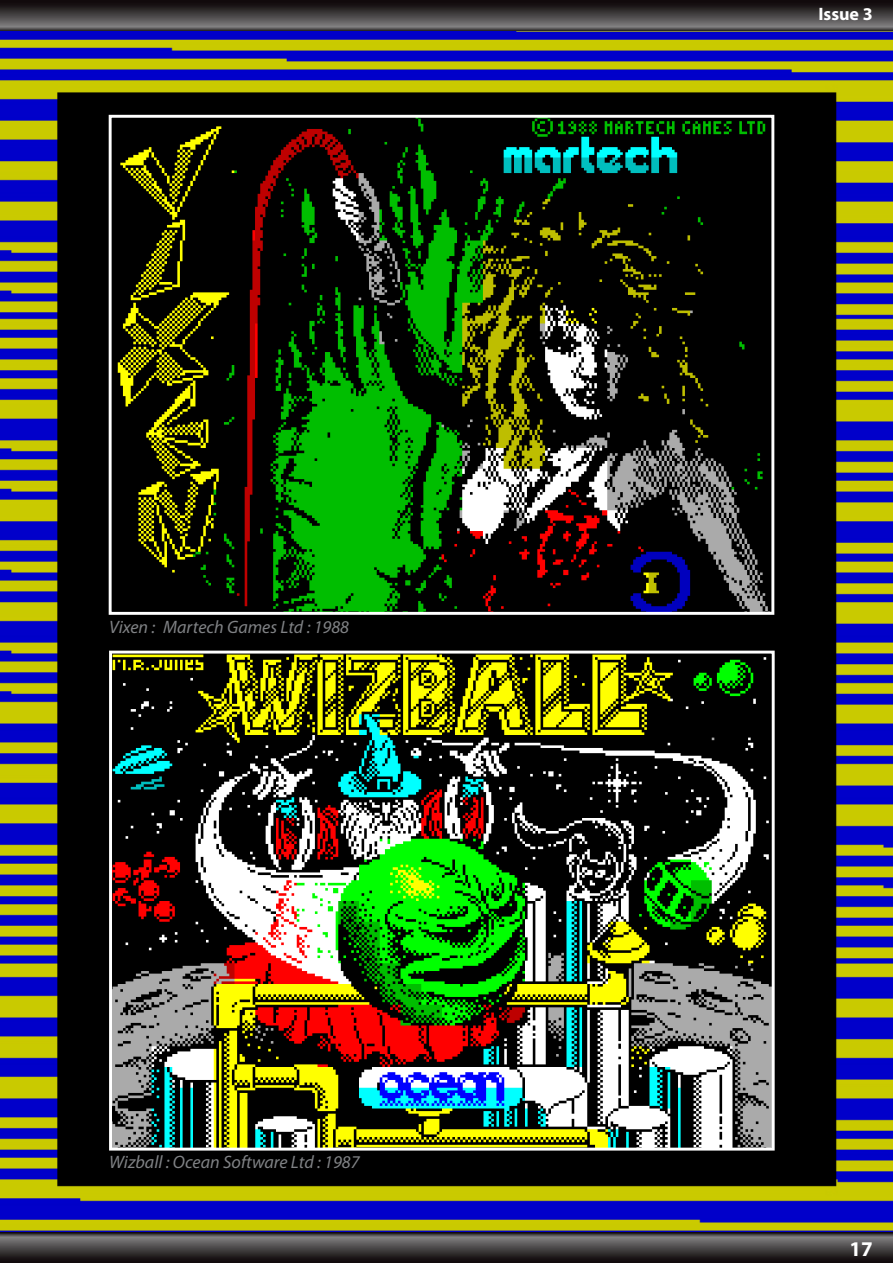
<style>
.page{position:relative;width:893px;height:1263px;background:#fff}
.page>*{position:absolute;margin:0;border:0;box-sizing:border-box;transform-origin:0 0}
.t1{font:700 21px "Myriad Pro";color:#fff}
.t2{font:italic 18px "Myriad Pro";color:#808285}
.t3{font:700 18px "Myriad Pro";color:#fff}
</style>
<div class="page">
<img style="left:0;top:31px;width:893px;height:1201px">
<svg style="left:0;top:1232px;width:893px;height:31px;background:#423e3f"></svg>
<img style="left:113px;top:119px;width:657px;height:492px">
<div style="left:109px;top:115px;width:665px;height:500px;border:3px solid #fff"></div>
<img style="left:113px;top:655px;width:658px;height:491px">
<div style="left:109px;top:651px;width:666px;height:499px;border:3px solid #fff"></div>
<svg style="left:0;top:0;width:893px;height:31px;background:#423f40"></svg>
<p class="t2" style="left:109px;top:616px;width:242px">Vixen : Martech Games Ltd : 1988</p>
<p class="t2" style="left:109px;top:1150px;width:252px">Wizball : Ocean Software Ltd : 1987</p>
<p class="t3" style="left:818px;top:2px;width:56px">Issue 3</p>
<p class="t1" style="left:849px;top:1235px;width:25px">17</p>
</div>
